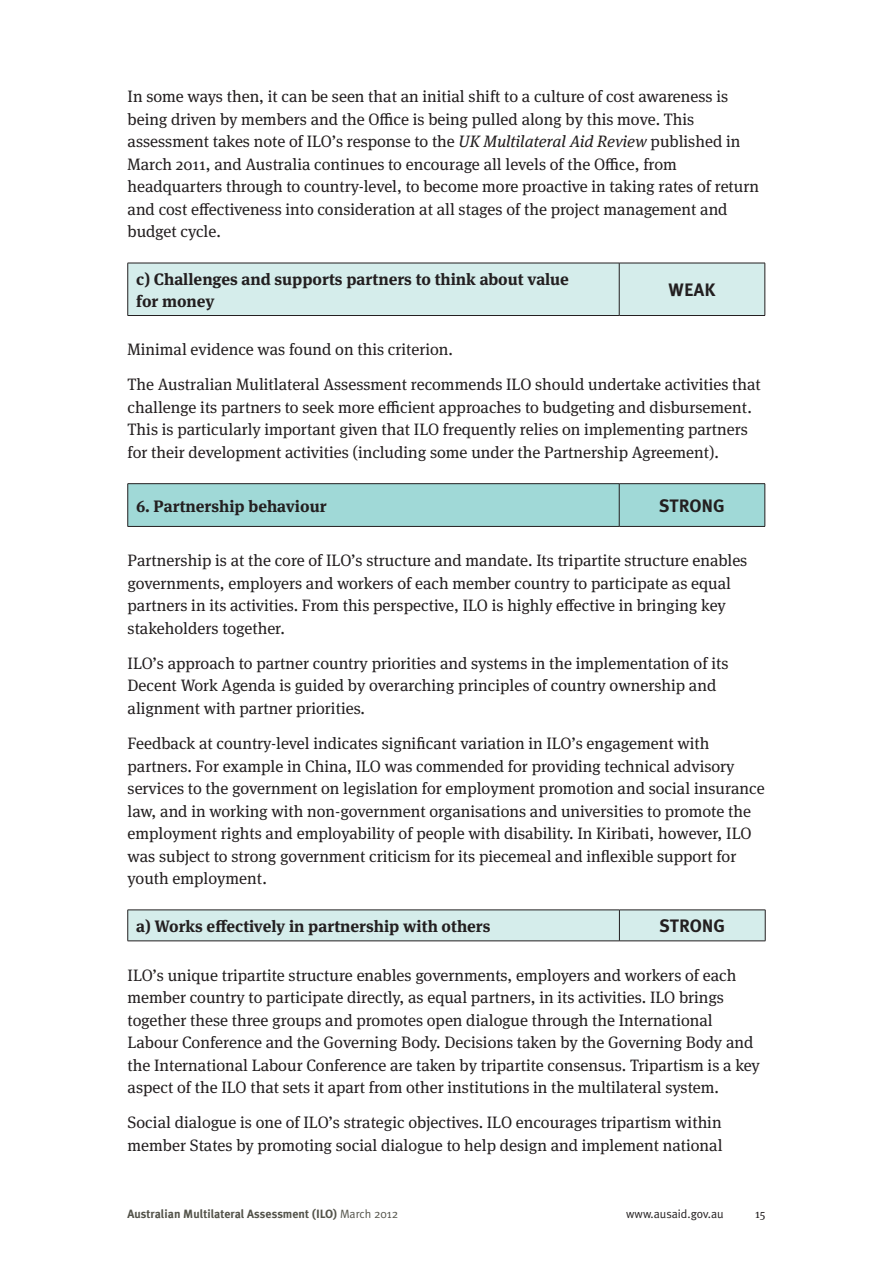
<style>
.page{position:relative;width:893px;height:1263px;background:#fff}
.page>*{position:absolute;margin:0;border:0;box-sizing:border-box;transform-origin:0 0}
._08bbbb_RIGHT_COLUMN{font:700 18px "Meta Plus";color:#231f20}
._04__BODY_TEXT{font:16.5px/22.5px "Meta Serif OT";color:#231f20}
._04__BODY_TEXT-2{font:700 16.5px/22.5px "Meta Serif OT";color:#231f20}
.t1{font:700 12px "Meta Plus";color:#53534a}
.t2{font:12px "Meta Plus Normal";color:#231f20}
.t3{font:12px "Meta Serif OT";color:#231f20}
.s1{font-style:italic}
.s2{font-family:"Meta Plus Normal";font-weight:400}
</style>
<div class="page">
<div style="left:128px;top:264px;width:637px;height:51px;background:#d5edeb"></div>
<hr style="left:128px;top:263px;width:491px;height:1px;background:#231f20">
<hr style="left:619px;top:263px;width:146px;height:1px;background:#231f20">
<hr style="left:619px;top:263px;width:1px;height:52px;background:#231f20">
<hr style="left:128px;top:315px;width:491px;height:1px;background:#231f20">
<hr style="left:619px;top:315px;width:146px;height:1px;background:#231f20">
<hr style="left:127px;top:263px;width:1px;height:52px;background:#231f20">
<hr style="left:765px;top:263px;width:1px;height:52px;background:#231f20">
<div style="left:128px;top:484px;width:637px;height:42px;background:#a0d9d7"></div>
<hr style="left:128px;top:483px;width:491px;height:1px;background:#231f20">
<hr style="left:619px;top:483px;width:146px;height:1px;background:#231f20">
<hr style="left:619px;top:484px;width:1px;height:42px;background:#231f20">
<hr style="left:128px;top:526px;width:491px;height:1px;background:#231f20">
<hr style="left:619px;top:526px;width:146px;height:1px;background:#231f20">
<hr style="left:127px;top:484px;width:1px;height:42px;background:#231f20">
<hr style="left:765px;top:484px;width:1px;height:42px;background:#231f20">
<div style="left:128px;top:911px;width:637px;height:29px;background:#d5edeb"></div>
<hr style="left:128px;top:910px;width:491px;height:1px;background:#231f20">
<hr style="left:619px;top:910px;width:146px;height:1px;background:#231f20">
<hr style="left:619px;top:910px;width:1px;height:31px;background:#231f20">
<hr style="left:128px;top:940px;width:491px;height:1px;background:#231f20">
<hr style="left:619px;top:940px;width:146px;height:1px;background:#231f20">
<hr style="left:127px;top:910px;width:1px;height:31px;background:#231f20">
<hr style="left:765px;top:910px;width:1px;height:31px;background:#231f20">
<p class="_04__BODY_TEXT" style="left:128px;top:86px;width:633px">In some ways then, it can be seen that an initial shift to a culture of cost awareness is being driven by members and the Office is being pulled along by this move. This assessment takes note of ILO’s response to the <span class="s1">UK Multilateral Aid Review</span> published in March 2011, and Australia continues to encourage all levels of the Office, from headquarters through to country-level, to become more proactive in taking rates of return and cost effectiveness into consideration at all stages of the project management and budget cycle.</p>
<p class="_04__BODY_TEXT-2" style="left:136px;top:268px;width:434px">c) Challenges and supports partners to think about value for money</p>
<p class="_08bbbb_RIGHT_COLUMN" style="left:669px;top:280px;width:48px">WEAK</p>
<p class="_04__BODY_TEXT" style="left:128px;top:339px;width:327px">Minimal evidence was found on this criterion.</p>
<p class="_04__BODY_TEXT" style="left:128px;top:374px;width:635px">The Australian Mulitlateral Assessment recommends ILO should undertake activities that challenge its partners to seek more efficient approaches to budgeting and disbursement.<br>This is particularly important given that ILO frequently relies on implementing partners for their development activities (including some under the Partnership Agreement).</p>
<p class="_04__BODY_TEXT-2" style="left:136px;top:495px;width:192px">6. Partnership behaviour</p>
<p class="_08bbbb_RIGHT_COLUMN" style="left:659px;top:495px;width:67px">STRONG</p>
<p class="_04__BODY_TEXT" style="left:128px;top:549px;width:621px">Partnership is at the core of ILO’s structure and mandate. Its tripartite structure enables governments, employers and workers of each member country to participate as equal partners in its activities. From this perspective, ILO is highly effective in bringing key stakeholders together.</p>
<p class="_04__BODY_TEXT" style="left:128px;top:652px;width:602px">ILO’s approach to partner country priorities and systems in the implementation of its<br>Decent Work Agenda is guided by overarching principles of country ownership and alignment with partner priorities.</p>
<p class="_04__BODY_TEXT" style="left:128px;top:732px;width:639px">Feedback at country-level indicates significant variation in ILO’s engagement with partners. For example in China, ILO was commended for providing technical advisory services to the government on legislation for employment promotion and social insurance law, and in working with non-government organisations and universities to promote the employment rights and employability of people with disability. In Kiribati, however, ILO was subject to strong government criticism for its piecemeal and inflexible support for youth employment.</p>
<p class="_04__BODY_TEXT-2" style="left:136px;top:915px;width:356px">a) Works effectively in partnership with others</p>
<p class="_08bbbb_RIGHT_COLUMN" style="left:659px;top:916px;width:67px">STRONG</p>
<p class="_04__BODY_TEXT" style="left:128px;top:964px;width:634px">ILO’s unique tripartite structure enables governments, employers and workers of each member country to participate directly, as equal partners, in its activities. ILO brings together these three groups and promotes open dialogue through the International Labour Conference and the Governing Body. Decisions taken by the Governing Body and the International Labour Conference are taken by tripartite consensus. Tripartism is a key aspect of the ILO that sets it apart from other institutions in the multilateral system.</p>
<p class="_04__BODY_TEXT" style="left:128px;top:1112px;width:596px">Social dialogue is one of ILO’s strategic objectives. ILO encourages tripartism within member States by promoting social dialogue to help design and implement national</p>
<p class="t1" style="left:128px;top:1207px;width:272px">Australian Multilateral Assessment (ILO) <span class="s2">March 2012</span></p>
<p class="t2" style="left:626px;top:1207px;width:99px">www.ausaid.gov.au</p>
<p class="t3" style="left:755px;top:1207px;width:12px">15</p>
</div>
